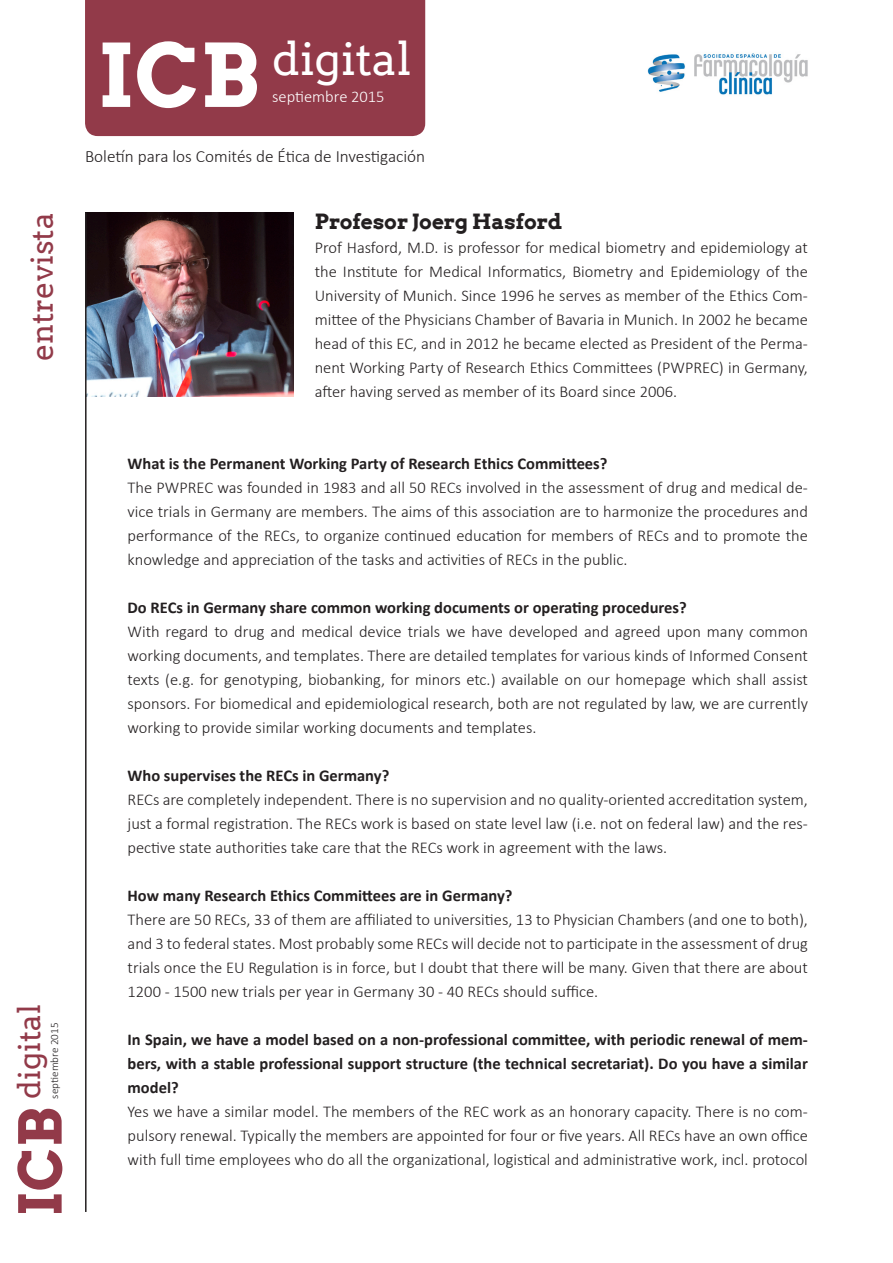
<style>
.page{position:relative;width:893px;height:1263px;background:#fff}
.page>*{position:absolute;margin:0;border:0;box-sizing:border-box;transform-origin:0 0}
.t1{font:700 87px "Arvo";color:#fff}
.t2{font:700 58.8px "Arvo";color:#923a49}
.t3{font:45px "Arvo";color:#fff}
.t4{font:30.3px "Arvo";color:#923a49}
.t5{font:700 21px "Arvo";color:#231f20}
.t6{font:300 17.25px "Calibri";color:#231f20}
.t7{font:300 16.5px/24px "Calibri";color:#231f20;text-align:justify}
.t8{font:700 16.5px/24px "Calibri";color:#231f20;text-align:justify}
.t9{font:300 16.5px "Calibri";color:#fff}
.t10{font:300 11.1px "Calibri";color:#231f20}
</style>
<div class="page">
<img style="left:87px;top:213px;width:206px;height:183px">
<hr style="left:85px;top:213px;width:2px;height:999px;background:#231f20">
<div style="left:85px;top:0;width:340px;height:136px;background:#923a49"></div>
<img style="left:647px;top:53px;width:161px;height:42px">
<p class="t4" style="left:25px;top:361px;width:150px;rotate:-90deg">entrevista</p>
<p class="t4" style="left:12px;top:1098px;width:96px;rotate:-90deg">digital</p>
<p class="t10" style="left:48px;top:1098px;width:77px;rotate:-90deg">septiembre 2015</p>
<p class="t2" style="left:7px;top:1216px;width:110px;rotate:-90deg">ICB</p>
<p class="t1" style="left:98px;top:26px;width:163px">ICB</p>
<p class="t3" style="left:272px;top:33px;width:141px">digital</p>
<p class="t9" style="left:272px;top:86px;width:114px">septiembre 2015</p>
<p class="t6" style="left:85px;top:145px;width:342px">Boletín para los Comités de Ética de Investigación</p>
<p class="t5" style="left:315px;top:209px;width:249px">Profesor Joerg Hasford</p>
<p class="t7" style="left:315px;top:234px;width:495px">Prof Hasford, M.D. is professor for medical biometry and epidemiology at the Institute for Medical Informatics, Biometry and Epidemiology of the University of Munich. Since 1996 he serves as member of the Ethics Com&shy;mittee of the Physicians Chamber of Bavaria in Munich. In 2002 he became head of this EC, and in 2012 he became elected as President of the Perma&shy;nent Working Party of Research Ethics Committees (PWPREC) in Germany, after having served as member of its Board since 2006.</p>
<p class="t8" style="left:128px;top:451px;width:481px">What is the Permanent Working Party of Research Ethics Committees?</p>
<p class="t7" style="left:128px;top:474px;width:682px">The PWPREC was founded in 1983 and all 50 RECs involved in the assessment of drug and medical de&shy;vice trials in Germany are members. The aims of this association are to harmonize the procedures and performance of the RECs, to organize continued education for members of RECs and to promote the knowledge and appreciation of the tasks and activities of RECs in the public.</p>
<p class="t8" style="left:128px;top:595px;width:561px">Do RECs in Germany share common working documents or operating procedures?</p>
<p class="t7" style="left:128px;top:618px;width:682px">With regard to drug and medical device trials we have developed and agreed upon many common working documents, and templates. There are detailed templates for various kinds of Informed Consent texts (e.g. for genotyping, biobanking, for minors etc.) available on our homepage which shall assist sponsors. For biomedical and epidemiological research, both are not regulated by law, we are currently working to provide similar working documents and templates.</p>
<p class="t8" style="left:128px;top:763px;width:263px">Who supervises the RECs in Germany?</p>
<p class="t7" style="left:128px;top:786px;width:682px">RECs are completely independent. There is no supervision and no quality-oriented accreditation system, just a formal registration. The RECs work is based on state level law (i.e. not on federal law) and the res&shy;pective state authorities take care that the RECs work in agreement with the laws.</p>
<p class="t8" style="left:128px;top:883px;width:386px">How many Research Ethics Committees are in Germany?</p>
<p class="t7" style="left:128px;top:906px;width:682px">There are 50 RECs, 33 of them are affiliated to universities, 13 to Physician Chambers (and one to both), and 3 to federal states. Most probably some RECs will decide not to participate in the assessment of drug trials once the EU Regulation is in force, but I doubt that there will be many. Given that there are about 1200 - 1500 new trials per year in Germany 30 - 40 RECs should suffice.</p>
<p class="t8" style="left:128px;top:1027px;width:682px">In Spain, we have a model based on a non-professional committee, with periodic renewal of mem&shy;bers, with a stable professional support structure (the technical secretariat). Do you have a similar model?</p>
<p class="t7" style="left:128px;top:1098px;width:682px">Yes we have a similar model. The members of the REC work as an honorary capacity. There is no com&shy;pulsory renewal. Typically the members are appointed for four or five years. All RECs have an own office with full time employees who do all the organizational, logistical and administrative work, incl. protocol</p>
</div>
